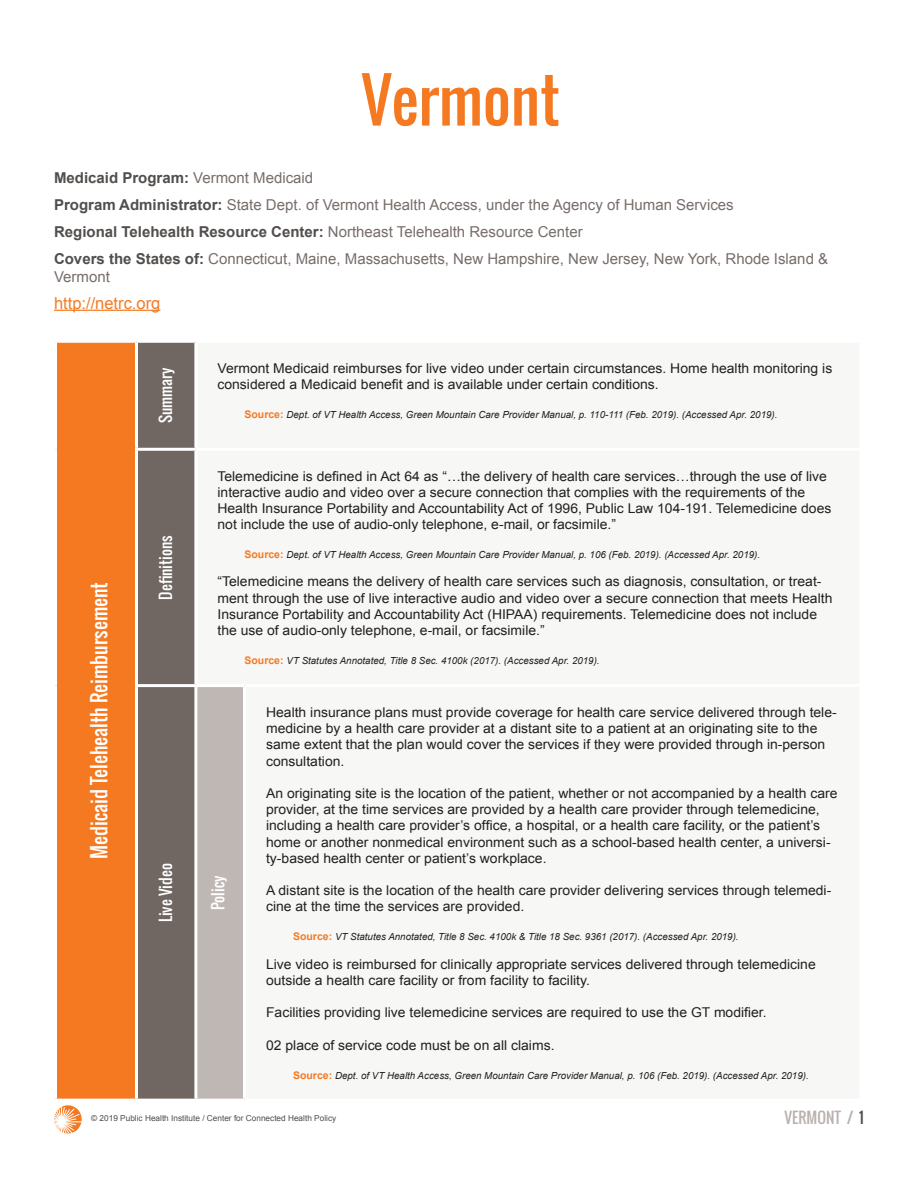
<style>
.page{position:relative;width:918px;height:1188px;background:#fff}
.page>*{position:absolute;margin:0;border:0;box-sizing:border-box;transform-origin:0 0}
.t1{font:60px "Oswald";color:#f47921}
.t2{font:19.5px "Oswald";color:#fff}
.t3{font:16.5px "Arial";color:#f47921}
.t4{font:15px/27px "Arial";color:#776d6a}
.t5{font:15px "Oswald";color:#fff}
.t6{font:15px "Oswald";color:#bab1ae}
.t7{font:13.5px/16.2px "Arial";color:#231f20}
.t8{font:italic 9.75px "Arial";color:#231f20}
.t9{font:8.25px "Arial";color:#514e4c}
.s1{font-weight:700;color:#514e4c}
.s2{font-weight:700;font-style:normal;font-size:10.5px;color:#f47921}
.s3{color:#514e4c}
</style>
<div class="page">
<svg style="left:54px;top:1105px;width:28px;height:29px"></svg>
<hr style="left:54px;top:310px;width:106px;height:1px;background:#f47921">
<div style="left:56px;top:341px;width:80px;height:759px;background:#f47921"></div>
<div style="left:138px;top:343px;width:56px;height:756px;background:#706763"></div>
<div style="left:196px;top:686px;width:48px;height:414px;background:#bfb7b4"></div>
<hr style="left:54px;top:340px;width:82px;height:3px;background:#fff">
<hr style="left:54px;top:343px;width:3px;height:106px;background:#fff">
<hr style="left:135px;top:343px;width:3px;height:105px;background:#fff">
<hr style="left:54px;top:449px;width:3px;height:237px;background:#fff">
<hr style="left:135px;top:448px;width:61px;height:3px;background:#fff">
<hr style="left:135px;top:451px;width:3px;height:233px;background:#fff">
<hr style="left:54px;top:686px;width:3px;height:413px;background:#fff">
<hr style="left:135px;top:684px;width:61px;height:3px;background:#fff">
<hr style="left:135px;top:687px;width:3px;height:412px;background:#fff">
<hr style="left:196px;top:684px;width:49px;height:3px;background:#fff">
<hr style="left:194px;top:687px;width:3px;height:412px;background:#fff">
<hr style="left:243px;top:687px;width:3px;height:412px;background:#fff">
<hr style="left:54px;top:1099px;width:82px;height:3px;background:#fff">
<hr style="left:196px;top:1099px;width:49px;height:3px;background:#fff">
<h1 class="t1" style="left:361px;top:55px;width:201px">Vermont</h1>
<p class="t4" style="left:54px;top:164px;width:776px"><span class="s1">Medicaid Program:</span> Vermont Medicaid<br><span class="s1">Program Administrator:</span> State Dept. of Vermont Health Access, under the Agency of Human Services<br><span class="s1">Regional Telehealth Resource Center:</span> Northeast Telehealth Resource Center<br><span class="s1">Covers the States of:</span> Connecticut, Maine, Massachusetts, New Hampshire, New Jersey, New York, Rhode Island &amp;</p>
<p class="t4" style="left:54px;top:263px;width:57px">Vermont</p>
<p class="t3" style="left:54px;top:292px;width:108px">http://netrc.org</p>
<h2 class="t2" style="left:85px;top:859px;width:279px;rotate:-90deg">Medicaid Telehealth Reimbursement</h2>
<p class="t5" style="left:154px;top:423px;width:57px;rotate:-90deg">Summary</p>
<p class="t7" style="left:218px;top:360px;width:616px">Vermont Medicaid reimburses for live video under certain circumstances. Home health monitoring is considered a Medicaid benefit and is available under certain conditions.</p>
<p class="t8" style="left:244px;top:408px;width:534px"><span class="s2">Source:</span> Dept. of VT Health Access, Green Mountain Care Provider Manual, p. 110-111 (Feb. 2019). (Accessed Apr. 2019).</p>
<p class="t5" style="left:154px;top:600px;width:66px;rotate:-90deg">Definitions</p>
<p class="t7" style="left:218px;top:468px;width:615px">Telemedicine is defined in Act 64 as “…the delivery of health care services…through the use of live interactive audio and video over a secure connection that complies with the requirements of the Health Insurance Portability and Accountability Act of 1996, Public Law 104-191. Telemedicine does not include the use of audio-only telephone, e-mail, or facsimile.”</p>
<p class="t8" style="left:244px;top:549px;width:517px"><span class="s2">Source:</span> Dept. of VT Health Access, Green Mountain Care Provider Manual, p. 106 (Feb. 2019). (Accessed Apr. 2019).</p>
<p class="t7" style="left:218px;top:574px;width:616px">“Telemedicine means the delivery of health care services such as diagnosis, consultation, or treat&shy;ment through the use of live interactive audio and video over a secure connection that meets Health Insurance Portability and Accountability Act (HIPAA) requirements. Telemedicine does not include the use of audio-only telephone, e-mail, or facsimile.”</p>
<p class="t8" style="left:244px;top:654px;width:357px"><span class="s2">Source:</span> VT Statutes Annotated, Title 8 Sec. 4100k (2017). (Accessed Apr. 2019).</p>
<p class="t5" style="left:154px;top:922px;width:60px;rotate:-90deg">Live Video</p>
<p class="t5" style="left:207px;top:910px;width:36px;rotate:-90deg">Policy</p>
<p class="t7" style="left:266px;top:704px;width:572px">Health insurance plans must provide coverage for health care service delivered through tele&shy;medicine by a health care provider at a distant site to a patient at an originating site to the same extent that the plan would cover the services if they were provided through in-person consultation.</p>
<p class="t7" style="left:266px;top:785px;width:573px">An originating site is the location of the patient, whether or not accompanied by a health care provider, at the time services are provided by a health care provider through telemedicine, including a health care provider’s office, a hospital, or a health care facility, or the patient’s home or another nonmedical environment such as a school-based health center, a universi&shy;ty-based health center or patient’s workplace.</p>
<p class="t7" style="left:266px;top:883px;width:567px">A distant site is the location of the health care provider delivering services through telemedi&shy;cine at the time the services are provided.</p>
<p class="t8" style="left:293px;top:931px;width:447px"><span class="s2">Source:</span> VT Statutes Annotated, Title 8 Sec. 4100k &amp; Title 18 Sec. 9361 (2017). (Accessed Apr. 2019).</p>
<p class="t7" style="left:266px;top:956px;width:551px">Live video is reimbursed for clinically appropriate services delivered through telemedicine outside a health care facility or from facility to facility.</p>
<p class="t7" style="left:266px;top:1004px;width:502px">Facilities providing live telemedicine services are required to use the GT modifier.</p>
<p class="t7" style="left:266px;top:1037px;width:290px">02 place of service code must be on all claims.</p>
<p class="t8" style="left:293px;top:1069px;width:517px"><span class="s2">Source:</span> Dept. of VT Health Access, Green Mountain Care Provider Manual, p. 106 (Feb. 2019). (Accessed Apr. 2019).</p>
<p class="t9" style="left:91px;top:1113px;width:246px">© 2019 Public Health Institute / Center for Connected Health Policy</p>
<p class="t6" style="left:785px;top:1106px;width:81px">VERMONT / <span class="s3">1</span></p>
</div>
